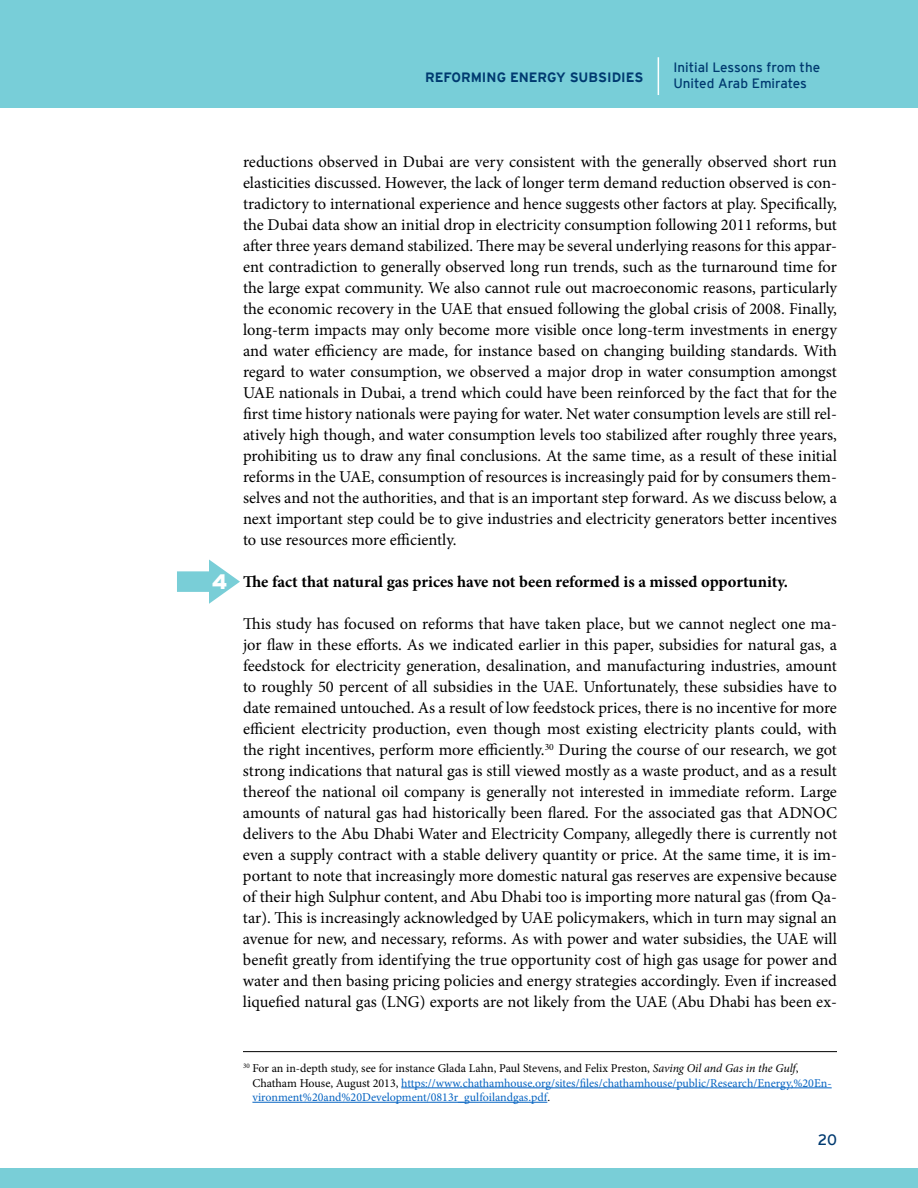
<style>
.page{position:relative;width:918px;height:1188px;background:#fff}
.page>*{position:absolute;margin:0;border:0;box-sizing:border-box;transform-origin:0 0}
.t1{font:900 21px "Interstate";color:#fff}
.t2{font:16.5px/21px "Minion Pro";letter-spacing:-.005em;color:#000;text-align:justify}
.t3{font:700 16.5px "Minion Pro";color:#000}
.t4{font:15px "Interstate";color:#003a70}
.t5{font:13.5px/16.2px "Interstate";color:#003a70}
.t6{font:700 13.5px "Interstate";color:#003a70}
.t7{font:12px/14.4px "Minion Pro";letter-spacing:-.005em;color:#0563c1}
.s1{color:#000}
.s2{font-style:italic;color:#000}
</style>
<div class="page">
<div style="left:0;top:1168px;width:918px;height:20px;background:#79ced7"></div>
<div style="left:0;top:0;width:918px;height:108px;background:#78ced8"></div>
<hr style="left:658px;top:57px;width:1px;height:38px;background:#fff">
<svg style="left:177px;top:560px;width:63px;height:44px"></svg>
<hr style="left:243px;top:1051px;width:594px;height:1px;background:#000">
<hr style="left:401px;top:1088px;width:431px;height:1px;background:#0563c1">
<hr style="left:252px;top:1102px;width:295px;height:1px;background:#0563c1">
<p class="t6" style="left:425px;top:70px;width:220px">REFORMING ENERGY SUBSIDIES</p>
<p class="t5" style="left:673px;top:59px;width:148px">Initial Lessons from the<br>United Arab Emirates</p>
<p class="t1" style="left:212px;top:570px;width:17px">4</p>
<p class="t2" style="left:243px;top:152px;width:596px">reductions observed in Dubai are very consistent with the generally observed short run elasticities discussed. However, the lack of longer term demand reduction observed is con&shy;tradictory to international experience and hence suggests other factors at play. Specifically, the Dubai data show an initial drop in electricity consumption following 2011 reforms, but after three years demand stabilized. There may be several underlying reasons for this appar&shy;ent contradiction to generally observed long run trends, such as the turnaround time for the large expat community. We also cannot rule out macroeconomic reasons, particularly the economic recovery in the UAE that ensued following the global crisis of 2008. Finally, long-term impacts may only become more visible once long-term investments in energy and water efficiency are made, for instance based on changing building standards. With regard to water consumption, we observed a major drop in water consumption amongst UAE nationals in Dubai, a trend which could have been reinforced by the fact that for the first time history nationals were paying for water. Net water consumption levels are still rel&shy;atively high though, and water consumption levels too stabilized after roughly three years, prohibiting us to draw any final conclusions. At the same time, as a result of these initial reforms in the UAE, consumption of resources is increasingly paid for by consumers them&shy;selves and not the authorities, and that is an important step forward. As we discuss below, a next important step could be to give industries and electricity generators better incentives to use resources more efficiently.</p>
<p class="t3" style="left:243px;top:570px;width:546px">The fact that natural gas prices have not been reformed is a missed opportunity.</p>
<p class="t2" style="left:243px;top:614px;width:596px">This study has focused on reforms that have taken place, but we cannot neglect one ma&shy;jor flaw in these efforts. As we indicated earlier in this paper, subsidies for natural gas, a feedstock for electricity generation, desalination, and manufacturing industries, amount to roughly 50 percent of all subsidies in the UAE. Unfortunately, these subsidies have to date remained untouched. As a result of low feedstock prices, there is no incentive for more efficient electricity production, even though most existing electricity plants could, with the right incentives, perform more efficiently.<sup>30</sup> During the course of our research, we got strong indications that natural gas is still viewed mostly as a waste product, and as a result thereof the national oil company is generally not interested in immediate reform. Large amounts of natural gas had historically been flared. For the associated gas that ADNOC delivers to the Abu Dhabi Water and Electricity Company, allegedly there is currently not even a supply contract with a stable delivery quantity or price. At the same time, it is im&shy;portant to note that increasingly more domestic natural gas reserves are expensive because of their high Sulphur content, and Abu Dhabi too is importing more natural gas (from Qa&shy;tar). This is increasingly acknowledged by UAE policymakers, which in turn may signal an avenue for new, and necessary, reforms. As with power and water subsidies, the UAE will benefit greatly from identifying the true opportunity cost of high gas usage for power and water and then basing pricing policies and energy strategies accordingly. Even if increased liquefied natural gas (LNG) exports are not likely from the UAE (Abu Dhabi has been ex-</p>
<p class="t7" style="left:252px;top:1061px;width:581px;text-indent:-9px"><sup>30</sup> <span class="s1">For an in-depth study, see for instance Glada Lahn, Paul Stevens, and Felix Preston,</span> <span class="s2">Saving Oil and Gas in the Gulf</span><span class="s1">,<br>Chatham House, August 2013,</span> https://www.chathamhouse.org/sites/files/chathamhouse/public/Research/Energy,%20En&shy;vironment%20and%20Development/0813r_gulfoilandgas.pdf<span class="s1">.</span></p>
<p class="t4" style="left:818px;top:1132px;width:21px">20</p>
</div>
